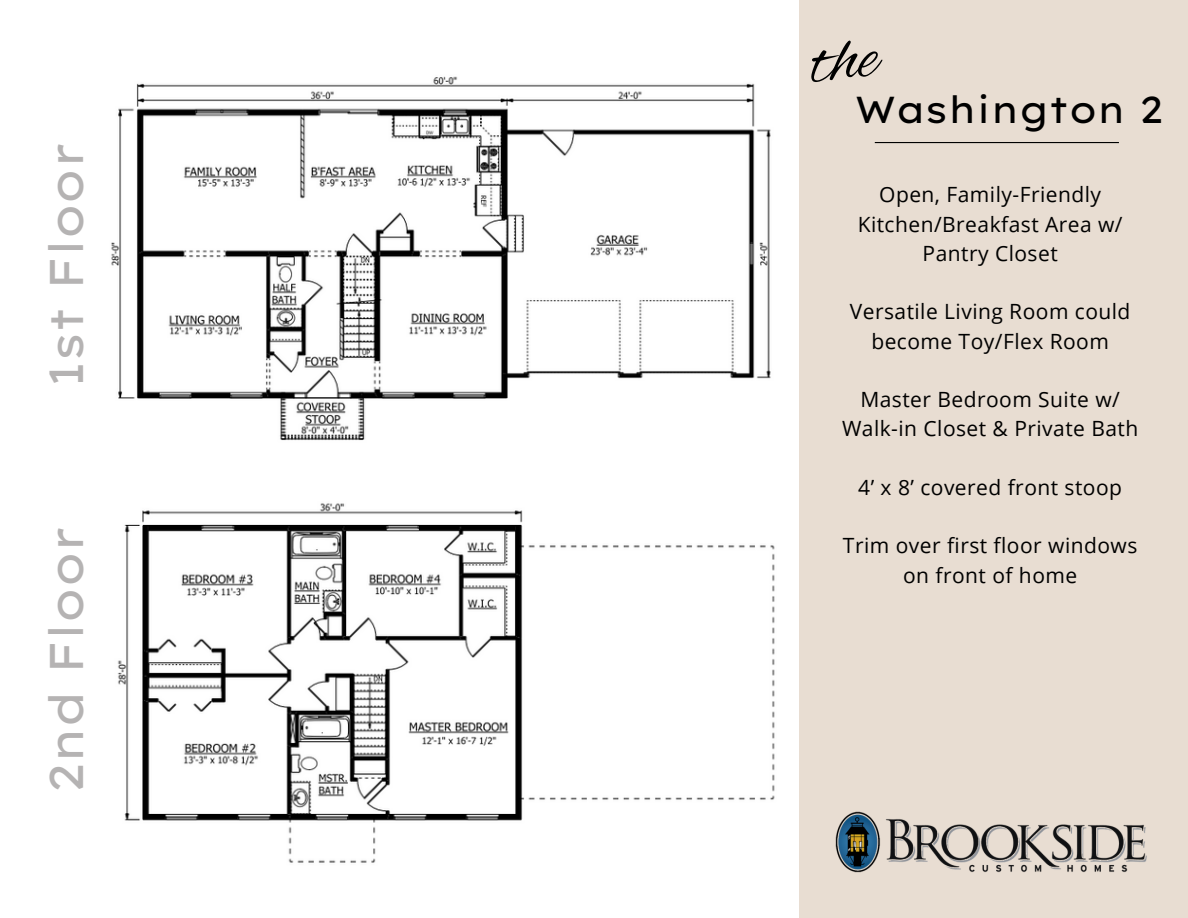
<style>
.page{position:relative;width:1188px;height:918px;background:#fff}
.page>*{position:absolute;margin:0;border:0;box-sizing:border-box;transform-origin:0 0}
.t1{font:47.25px "Lexend Exa";color:#b5b3b3}
.t2{font:37.5px "Lexend Exa";color:#000}
.t3{font:21px/29.2px "Open Sans";letter-spacing:.02em;color:#000;text-align:center}
</style>
<div class="page">
<div style="left:799px;top:0;width:389px;height:918px;background:#e8ddd2"></div>
<hr style="left:875px;top:142px;width:244px;height:1px;background:#000">
<img style="left:835px;top:811px;width:312px;height:62px">
<img style="left:111px;top:76px;width:660px;height:365px">
<img style="left:117px;top:503px;width:658px;height:360px">
<p class="t1" style="left:36px;top:388px;width:247px;rotate:-90deg">1st Floor</p>
<p class="t1" style="left:36px;top:793px;width:269px;rotate:-90deg">2nd Floor</p>
<p class="t2" style="left:855px;top:85px;width:310px">Washington 2</p>
<p class="t3" style="left:858px;top:180px;width:266px">Open, Family-Friendly<br>Kitchen/Breakfast Area w/<br>Pantry Closet</p>
<p class="t3" style="left:850px;top:297px;width:282px">Versatile Living Room could become Toy/Flex Room</p>
<p class="t3" style="left:842px;top:384px;width:298px">Master Bedroom Suite w/<br>Walk-in Closet &amp; Private Bath</p>
<p class="t3" style="left:858px;top:472px;width:265px">4’ x 8’ covered front stoop</p>
<p class="t3" style="left:843px;top:531px;width:296px">Trim over first floor windows on front of home</p>
</div>
